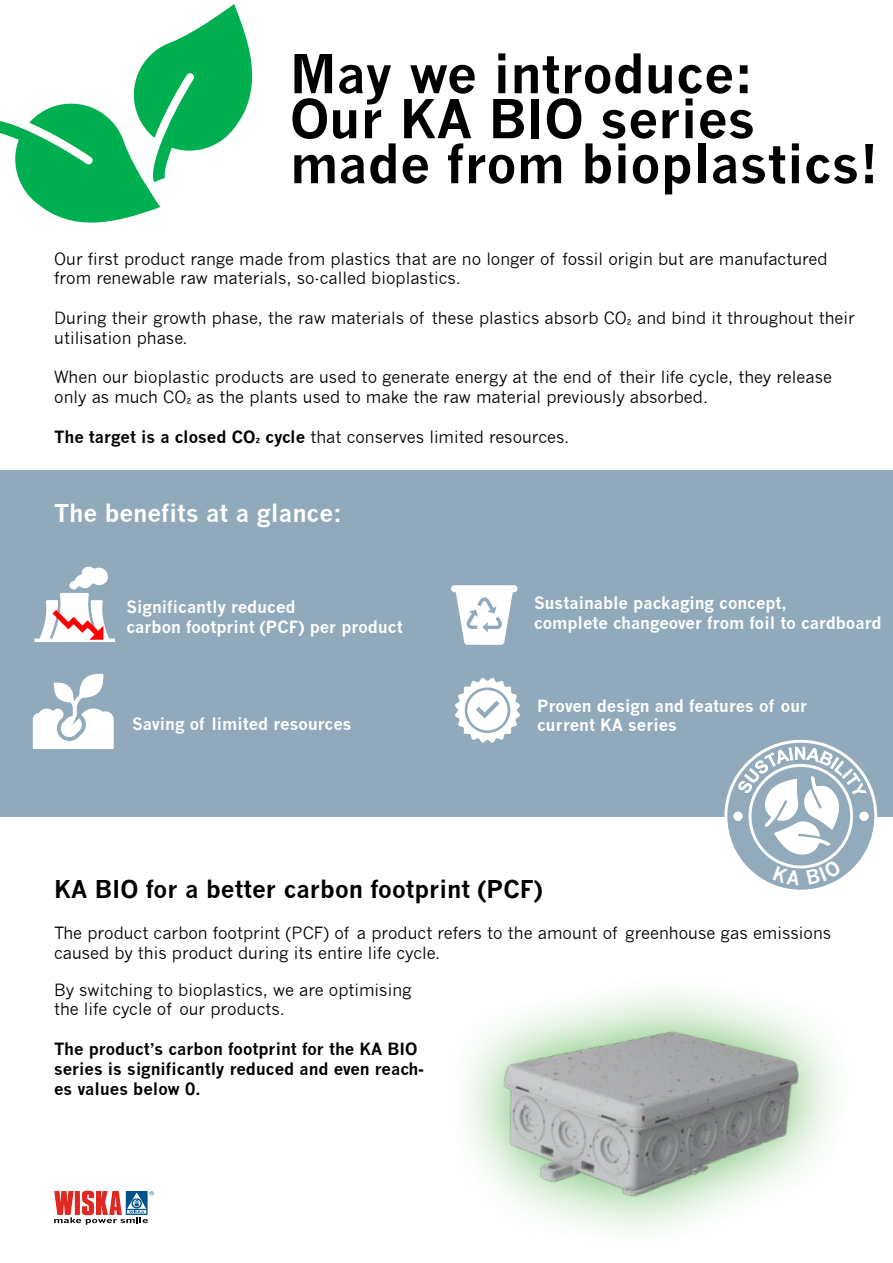
<style>
.page{position:relative;width:893px;height:1263px;background:#fff}
.page>*{position:absolute;margin:0;border:0;box-sizing:border-box;transform-origin:0 0}
.t1{font:700 52.5px/45px "News Gothic";color:#000}
.t2{font:700 24px "News Gothic";color:#000}
.t3{font:700 24px "News Gothic";color:#fff}
.t4{font:16.5px/19.8px "News Gothic";color:#000}
.t5{font:700 16.5px/19.8px "News Gothic";color:#fff}
.t6{font:700 16.5px/19.8px "News Gothic";color:#000}
.s1{font-weight:700}
</style>
<div class="page">
<div style="left:0;top:469px;width:893px;height:347px;background:#90aabc"></div>
<hr style="left:892px;top:0;width:1px;height:677px;background:#dce5ec">
<img style="left:468px;top:993px;width:364px;height:237px">
<svg style="left:33px;top:673px;width:81px;height:76px"></svg>
<svg style="left:34px;top:566px;width:81px;height:76px"></svg>
<svg style="left:455px;top:677px;width:65px;height:66px"></svg>
<svg style="left:451px;top:585px;width:67px;height:60px"></svg>
<svg style="left:0;top:4px;width:253px;height:219px"></svg>
<svg style="left:54px;top:1191px;width:100px;height:34px"></svg>
<svg style="left:724px;top:740px;width:153px;height:150px"></svg>
<h1 class="t1" style="left:290px;top:51px;width:590px">May we introduce:<br>Our KA BIO series made from bioplastics!</h1>
<p class="t4" style="left:54px;top:249px;width:775px">Our first product range made from plastics that are no longer of fossil origin but are manufactured from renewable raw materials, so-called bioplastics.</p>
<p class="t4" style="left:54px;top:308px;width:802px">During their growth phase, the raw materials of these plastics absorb CO<sub>²</sub> and bind it throughout their utilisation phase.</p>
<p class="t4" style="left:54px;top:367px;width:779px">When our bioplastic products are used to generate energy at the end of their life cycle, they release only as much CO<sub>²</sub> as the plants used to make the raw material previously absorbed.</p>
<p class="t4" style="left:54px;top:427px;width:517px"><span class="s1">The target is a closed CO</span><sub>²</sub> <span class="s1">cycle</span> that conserves limited resources.</p>
<h2 class="t3" style="left:54px;top:499px;width:289px">The benefits at a glance:</h2>
<p class="t5" style="left:126px;top:597px;width:278px">Significantly reduced<br>carbon footprint (PCF) per product</p>
<p class="t5" style="left:132px;top:714px;width:221px">Saving of limited resources</p>
<p class="t5" style="left:534px;top:593px;width:349px">Sustainable packaging concept,<br>complete changeover from foil to cardboard</p>
<p class="t5" style="left:537px;top:695px;width:272px">Proven design and features of our current KA series</p>
<h2 class="t2" style="left:54px;top:874px;width:490px">KA BIO for a better carbon footprint (PCF)</h2>
<p class="t4" style="left:54px;top:923px;width:779px">The product carbon footprint (PCF) of a product refers to the amount of greenhouse gas emissions caused by this product during its entire life cycle.</p>
<p class="t4" style="left:54px;top:980px;width:359px">By switching to bioplastics, we are optimising the life cycle of our products.</p>
<p class="t6" style="left:54px;top:1039px;width:372px">The product’s carbon footprint for the KA BIO series is significantly reduced and even reach&shy;es values below 0.</p>
</div>
